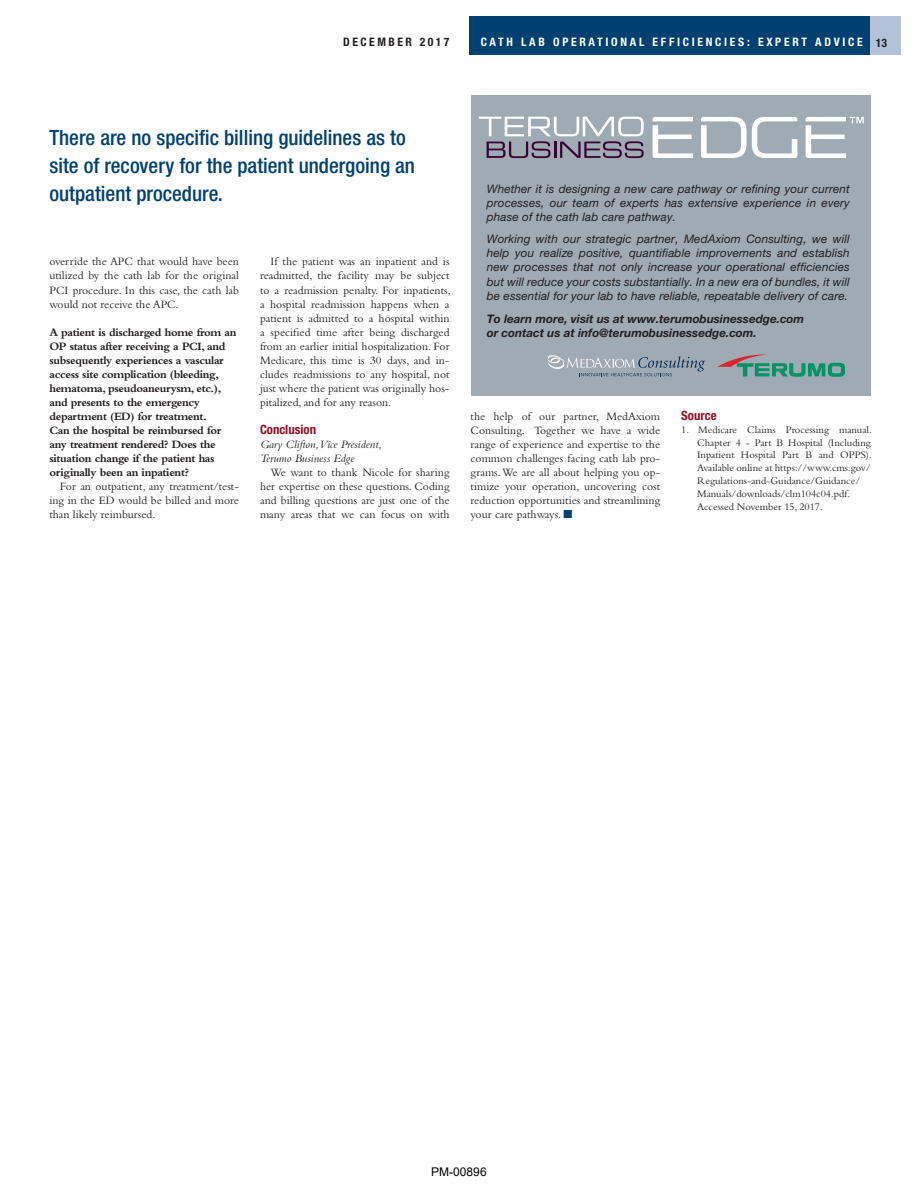
<style>
.page{position:relative;width:918px;height:1188px;background:#fff}
.page>*{position:absolute;margin:0;border:0;box-sizing:border-box;transform-origin:0 0}
.t1{font:500 condensed 21px/28px "Helvetica Neue LT Pro";color:#004071}
.t2{font:700 condensed 12.9px "Helvetica Neue LT Pro";color:#940e26}
.t3{font:12px "Arial";color:#000}
.t4{font:11.7px/14.1px "Bembo";color:#231f20;text-align:justify}
.t5{font:italic 11.7px/14.1px "Helvetica Neue LT Pro";letter-spacing:.01em;color:#231f20;text-align:justify}
.t6{font:700 11.7px/14.1px "Bembo";letter-spacing:-.03em;color:#231f20}
.t7{font:italic 700 11.7px/14.1px "Helvetica Neue LT Pro";color:#231f20}
.t8{font:700 condensed 11.7px "Helvetica Neue LT Pro";letter-spacing:.23em;color:#fff}
.t9{font:italic 11.7px/14.1px "Bembo";color:#231f20}
.t10{font:700 condensed 11.7px "Helvetica Neue LT Pro";letter-spacing:.21em;color:#231f20}
.t11{font:10.5px/12.9px "Bembo";color:#231f20}
.s1{color:#231f20}
.s2{color:#004071}
</style>
<div class="page">
<div style="left:469px;top:16px;width:401px;height:39px;background:#004071"></div>
<div style="left:870px;top:16px;width:31px;height:39px;background:#b4c2d8"></div>
<div style="left:471px;top:95px;width:400px;height:300px;background:#9faab2"></div>
<svg style="left:547px;top:355px;width:158px;height:21px"></svg>
<svg style="left:717px;top:354px;width:128px;height:23px"></svg>
<svg style="left:653px;top:117px;width:40px;height:41px"></svg>
<svg style="left:806px;top:117px;width:58px;height:41px"></svg>
<svg style="left:701px;top:117px;width:96px;height:41px"></svg>
<svg style="left:479px;top:117px;width:165px;height:41px"></svg>
<p class="t10" style="left:343px;top:35px;width:108px">DECEMBER 2017</p>
<p class="t8" style="left:481px;top:35px;width:408px">CATH LAB OPERATIONAL EFFICIENCIES: EXPERT ADVICE <span class="s1">13</span></p>
<h1 class="t1" style="left:49px;top:123px;width:367px">There are no specific billing guidelines as to site of recovery for the patient undergoing an outpatient procedure.</h1>
<p class="t4" style="left:49px;top:255px;width:191px">override the APC that would have been utilized by the cath lab for the original PCI procedure. In this case, the cath lab would not receive the APC.</p>
<p class="t6" style="left:49px;top:325px;width:189px">A patient is discharged home from an OP status after receiving a PCI, and subsequently experiences a vascular access site complication (bleeding, hematoma, pseudoaneurysm, etc.), and presents to the emergency department (ED) for treatment.<br>Can the hospital be reimbursed for any treatment rendered? Does the situation change if the patient has originally been an inpatient?</p>
<p class="t4" style="left:49px;top:479px;width:191px;text-indent:11px">For an outpatient, any treatment/test&shy;ing in the ED would be billed and more than likely reimbursed.</p>
<p class="t4" style="left:260px;top:255px;width:192px;text-indent:11px">If the patient was an inpatient and is readmitted, the facility may be subject to a readmission penalty. For inpatients, a hospital readmission happens when a patient is admitted to a hospital within a specified time after being discharged from an earlier initial hospitalization. For Medicare, this time is 30 days, and in&shy;cludes readmissions to any hospital, not just where the patient was originally hos&shy;pitalized, and for any reason.</p>
<p class="t2" style="left:260px;top:422px;width:58px">Conclusion</p>
<p class="t9" style="left:260px;top:437px;width:123px">Gary Clifton, Vice President,<br>Terumo Business Edge</p>
<p class="t4" style="left:260px;top:465px;width:191px;text-indent:11px">We want to thank Nicole for sharing her expertise on these questions. Coding and billing questions are just one of the many areas that we can focus on with</p>
<p class="t5" style="left:487px;top:182px;width:365px">Whether it is designing a new care pathway or refining your current processes, our team of experts has extensive experience in every phase of the cath lab care pathway.</p>
<p class="t5" style="left:487px;top:232px;width:365px">Working with our strategic partner, MedAxiom Consulting, we will help you realize positive, quantifiable improvements and establish new processes that not only increase your operational efficiencies but will reduce your costs substantially. In a new era of bundles, it will be essential for your lab to have reliable, repeatable delivery of care.</p>
<p class="t7" style="left:487px;top:311px;width:319px">To learn more, visit us at www.terumobusinessedge.com or contact us at info@terumobusinessedge.com.</p>
<p class="t4" style="left:471px;top:409px;width:191px">the help of our partner, MedAxiom Consulting. Together we have a wide range of experience and expertise to the common challenges facing cath lab pro&shy;grams. We are all about helping you op&shy;timize your operation, uncovering cost reduction opportunities and streamlining your care pathways. <span class="s2">■</span></p>
<p class="t2" style="left:681px;top:407px;width:37px">Source</p>
<p class="t11" style="left:697px;top:423px;width:176px;text-indent:-16px">1. Medicare Claims Processing manual.<br>Chapter 4 - Part B Hospital (Including Inpatient Hospital Part B and OPPS).<br>Available online at https://www.cms.gov/ Regulations-and-Guidance/Guidance/ Manuals/downloads/clm104c04.pdf.<br>Accessed November 15, 2017.</p>
<p class="t3" style="left:431px;top:1164px;width:57px">PM-00896</p>
</div>
